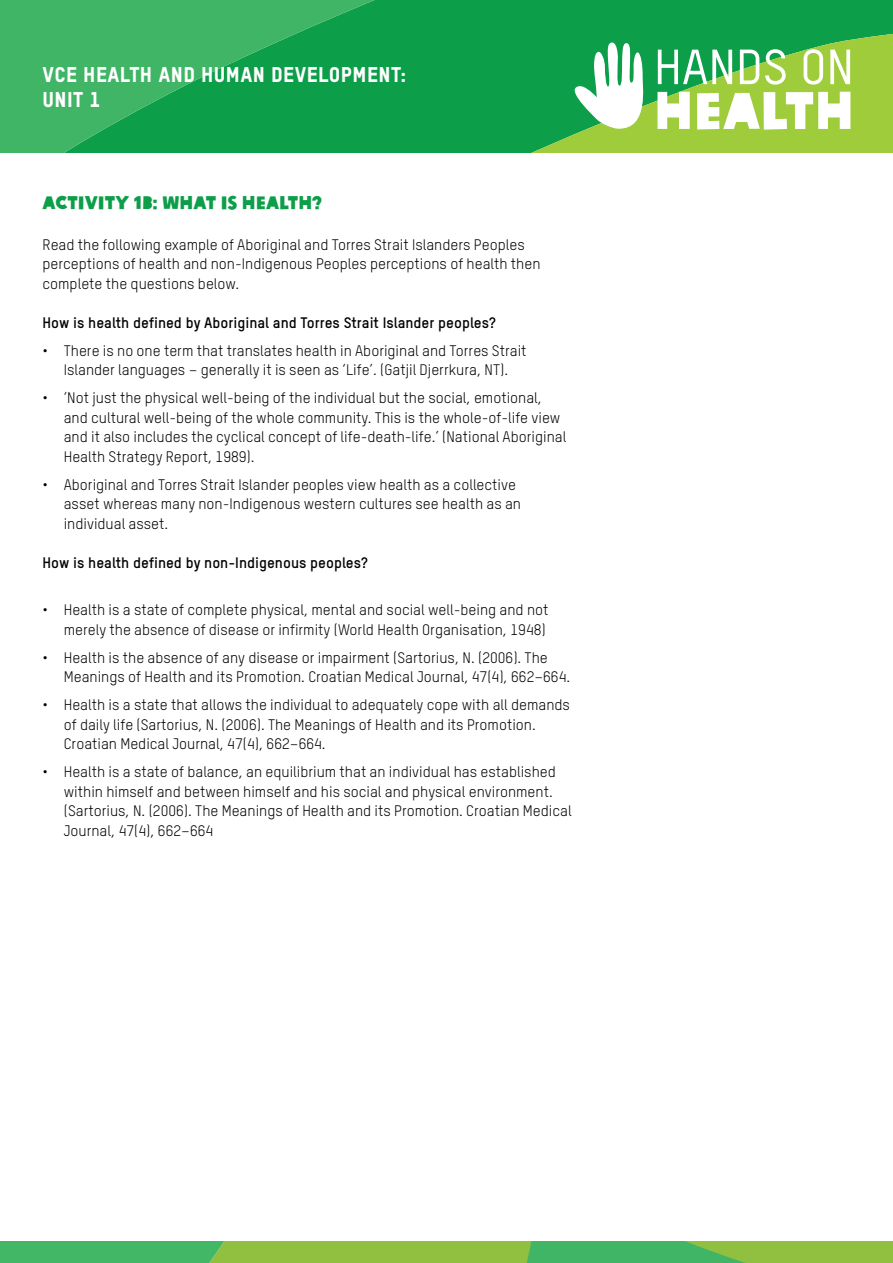
<style>
.page{position:relative;width:893px;height:1263px;background:#fff}
.page>*{position:absolute;margin:0;border:0;box-sizing:border-box;transform-origin:0 0}
.t1{font:21px/25.2px "Oxfam TSTARPRO Headline";letter-spacing:.02em;color:#fff}
.t2{font:18px "Oxfam Global Headline";color:#0d9e4a}
.t3{font:15px/19.5px "Oxfam TSTARPRO";color:#000}
.t4{font:700 15px "Oxfam TSTARPRO";color:#000}
</style>
<div class="page">
<svg style="left:101px;top:0;width:381px;height:152px;fill:#0d9e4a"></svg>
<div style="left:0;top:0;width:101px;height:152px;background:#40b566"></div>
<svg style="left:0;top:1242px;width:893px;height:21px"></svg>
<svg style="left:482px;top:0;width:411px;height:152px"></svg>
<h1 class="t1" style="left:43px;top:61px;width:365px">VCE HEALTH AND HUMAN DEVELOPMENT:<br>UNIT 1</h1>
<p class="t2" style="left:43px;top:187px;width:281px">ACTIVITY 1B: WHAT IS HEALTH?</p>
<p class="t3" style="left:43px;top:235px;width:500px">Read the following example of Aboriginal and Torres Strait Islanders Peoples perceptions of health and non-Indigenous Peoples perceptions of health then complete the questions below.</p>
<p class="t4" style="left:43px;top:313px;width:455px">How is health defined by Aboriginal and Torres Strait Islander peoples?</p>
<p class="t3" style="left:43px;top:341px;width:486px;text-align:center">• There is no one term that translates health in Aboriginal and Torres Strait<br>Islander languages – generally it is seen as ‘Life’. (Gatjil Djerrkura, NT).</p>
<p class="t3" style="left:64px;top:388px;width:504px;text-indent:-21px">• ‘Not just the physical well-being of the individual but the social, emotional, and cultural well-being of the whole community. This is the whole-of-life view and it also includes the cyclical concept of life-death-life.’ (National Aboriginal Health Strategy Report, 1989).</p>
<p class="t3" style="left:64px;top:475px;width:459px;text-indent:-21px">• Aboriginal and Torres Strait Islander peoples view health as a collective asset whereas many non-Indigenous western cultures see health as an individual asset.</p>
<p class="t4" style="left:43px;top:553px;width:327px">How is health defined by non-Indigenous peoples?</p>
<p class="t3" style="left:43px;top:600px;width:507px;text-align:right">• Health is a state of complete physical, mental and social well-being and not merely the absence of disease or infirmity (World Health Organisation, 1948)</p>
<p class="t3" style="left:64px;top:648px;width:508px;text-indent:-21px">• Health is the absence of any disease or impairment (Sartorius, N. (2006). The<br>Meanings of Health and its Promotion. Croatian Medical Journal, 47(4), 662–664.</p>
<p class="t3" style="left:64px;top:695px;width:508px;text-indent:-21px">• Health is a state that allows the individual to adequately cope with all demands of daily life (Sartorius, N. (2006). The Meanings of Health and its Promotion.<br>Croatian Medical Journal, 47(4), 662–664.</p>
<p class="t3" style="left:64px;top:762px;width:509px;text-indent:-21px">• Health is a state of balance, an equilibrium that an individual has established within himself and between himself and his social and physical environment. (Sartorius, N. (2006). The Meanings of Health and its Promotion. Croatian Medical Journal, 47(4), 662–664</p>
</div>
